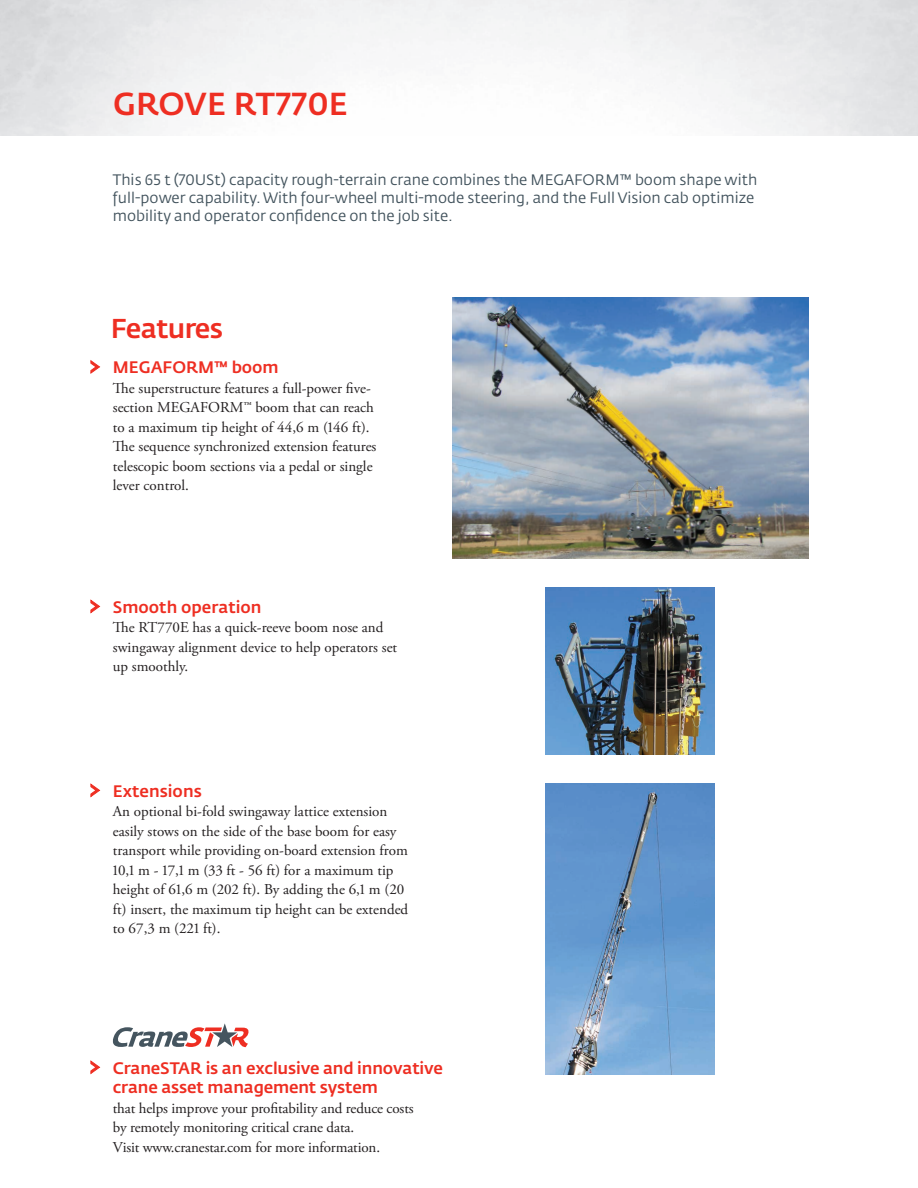
<style>
.page{position:relative;width:918px;height:1188px;background:#fff}
.page>*{position:absolute;margin:0;border:0;box-sizing:border-box;transform-origin:0 0}
.t1{font:500 31.5px "Fedra Sans Pro";letter-spacing:.01em;color:#ee2e22}
.t2{font:500 27px "Fedra Sans Pro";letter-spacing:-.025em;color:#ee2e22}
.t3{font:500 16.5px/19.5px "Fedra Sans Pro";letter-spacing:-.01em;color:#ee2e22}
.t4{font:15px/19.5px "Adobe Garamond Pro";color:#231f20}
.t5{font:15px/18px "Fedra Sans Pro";color:#41525c}
</style>
<div class="page">
<svg style="left:90px;top:360px;width:10px;height:14px"></svg>
<svg style="left:90px;top:783px;width:10px;height:14px"></svg>
<svg style="left:90px;top:600px;width:10px;height:13px"></svg>
<svg style="left:90px;top:1060px;width:10px;height:14px"></svg>
<svg style="left:112px;top:1023px;width:137px;height:24px"></svg>
<img style="left:546px;top:784px;width:168px;height:290px">
<img style="left:452px;top:297px;width:356px;height:262px">
<img style="left:546px;top:588px;width:168px;height:166px">
<h1 class="t1" style="left:113px;top:85px;width:236px">GROVE RT770E</h1>
<p class="t5" style="left:113px;top:171px;width:646px">This 65 t (70USt) capacity rough-terrain crane combines the MEGAFORM™ boom shape with full-power capability. With four-wheel multi-mode steering, and the Full Vision cab optimize mobility and operator confidence on the job site.</p>
<h2 class="t2" style="left:111px;top:311px;width:114px">Features</h2>
<p class="t3" style="left:113px;top:358px;width:167px">MEGAFORM™ boom</p>
<p class="t4" style="left:113px;top:379px;width:265px">The superstructure features a full-power five&shy;section MEGAFORM™ boom that can reach to a maximum tip height of 44,6 m (146 ft).<br>The sequence synchronized extension features telescopic boom sections via a pedal or single lever control.</p>
<p class="t3" style="left:113px;top:597px;width:150px">Smooth operation</p>
<p class="t4" style="left:113px;top:618px;width:286px">The RT770E has a quick-reeve boom nose and swingaway alignment device to help operators set up smoothly.</p>
<p class="t3" style="left:113px;top:781px;width:90px">Extensions</p>
<p class="t4" style="left:113px;top:802px;width:297px">An optional bi-fold swingaway lattice extension easily stows on the side of the base boom for easy transport while providing on-board extension from 10,1 m - 17,1 m (33 ft - 56 ft) for a maximum tip height of 61,6 m (202 ft). By adding the 6,1 m (20 ft) insert, the maximum tip height can be extended to 67,3 m (221 ft).</p>
<p class="t3" style="left:113px;top:1058px;width:332px">CraneSTAR is an exclusive and innovative crane asset management system</p>
<p class="t4" style="left:113px;top:1099px;width:302px">that helps improve your profitability and reduce costs by remotely monitoring critical crane data.<br>Visit www.cranestar.com for more information.</p>
</div>
